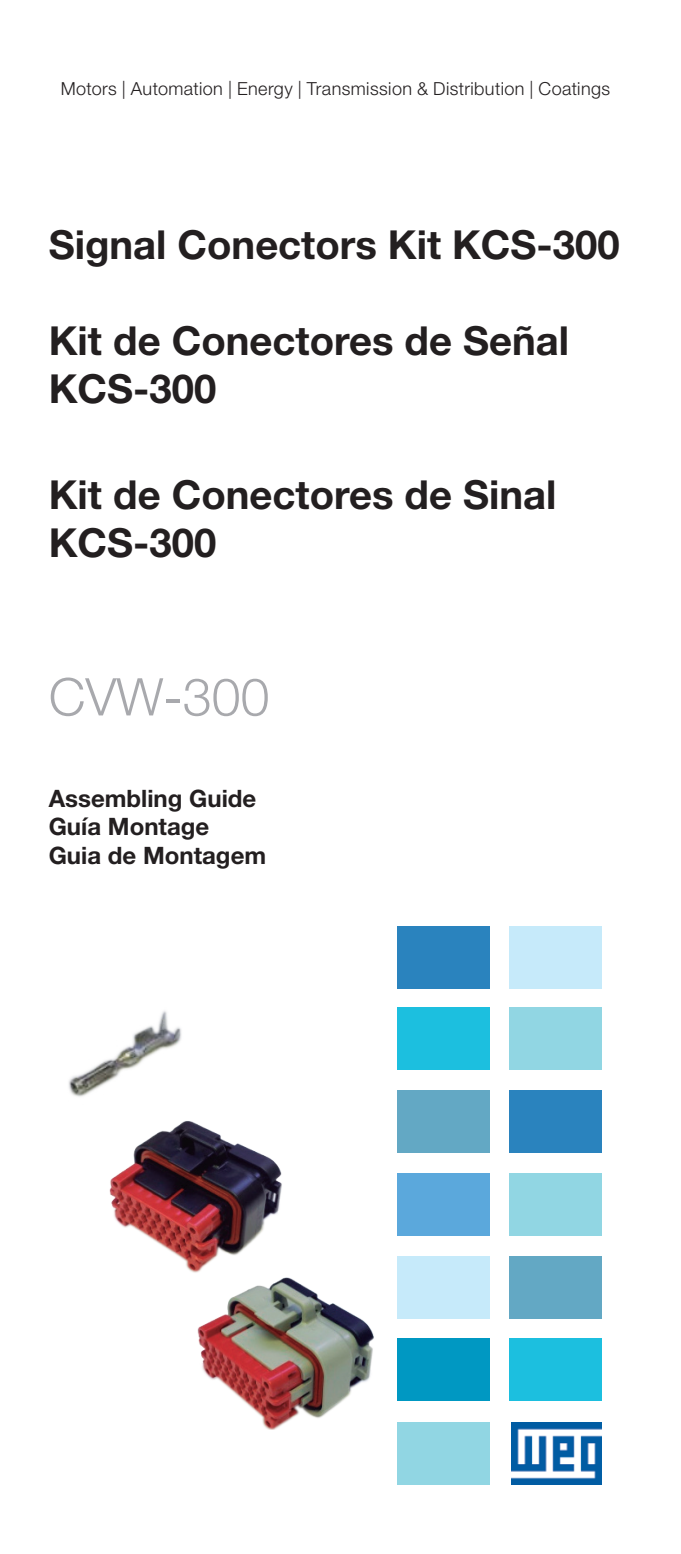
<style>
.page{position:relative;width:681px;height:1554px;background:#fff}
.page>*{position:absolute;margin:0;border:0;box-sizing:border-box;transform-origin:0 0}
.Capa_-_Produto__cinz{font:300 52px "Helvetica Neue LT Pro";color:#a8a9ad}
.Capa_-_Titulo_Geral{font:700 40px/48px "Helvetica Neue LT Pro";color:#231f20}
.Capa_-_Subtitulo{font:700 24px "Helvetica Neue LT Pro";color:#231f20}
.Motors___Automation{font:300 18px "Helvetica Neue LT Pro";letter-spacing:.025em;color:#231f20}
</style>
<div class="page">
<img style="left:68px;top:1011px;width:114px;height:86px">
<img style="left:109px;top:1121px;width:173px;height:152px">
<img style="left:197px;top:1277px;width:177px;height:152px">
<div style="left:397px;top:1090px;width:93px;height:63px;background:#63a8c4"></div>
<div style="left:397px;top:926px;width:93px;height:62px;background:#2a83be"></div>
<div style="left:508px;top:1090px;width:93px;height:63px;background:#2a83be"></div>
<div style="left:508px;top:926px;width:93px;height:62px;background:#c6eafa"></div>
<div style="left:397px;top:1173px;width:93px;height:63px;background:#5ba8dc"></div>
<div style="left:397px;top:1007px;width:93px;height:62px;background:#1cbfdf"></div>
<div style="left:508px;top:1173px;width:93px;height:63px;background:#91d6e3"></div>
<div style="left:508px;top:1007px;width:93px;height:62px;background:#91d6e3"></div>
<div style="left:397px;top:1255px;width:93px;height:63px;background:#c6eafa"></div>
<div style="left:508px;top:1255px;width:93px;height:63px;background:#63a8c4"></div>
<div style="left:397px;top:1337px;width:93px;height:63px;background:#0098c2"></div>
<div style="left:508px;top:1337px;width:93px;height:63px;background:#1cbfdf"></div>
<div style="left:397px;top:1421px;width:93px;height:63px;background:#91d6e3"></div>
<img style="left:511px;top:1422px;width:90px;height:62px">
<p class="Motors___Automation" style="left:61px;top:78px;width:550px">Motors | Automation | Energy | Transmission &amp; Distribution | Coatings</p>
<p class="Capa_-_Titulo_Geral" style="left:49px;top:220px;width:572px">Signal Conectors Kit KCS-300</p>
<p class="Capa_-_Titulo_Geral" style="left:49px;top:316px;width:521px">Kit de Conectores de Señal<br>KCS-300</p>
<p class="Capa_-_Titulo_Geral" style="left:49px;top:469px;width:509px">Kit de Conectores de Sinal<br>KCS-300</p>
<p class="Capa_-_Produto__cinz" style="left:49px;top:665px;width:222px">CVW-300</p>
<p class="Capa_-_Subtitulo" style="left:49px;top:783px;width:209px">Assembling Guide</p>
<p class="Capa_-_Subtitulo" style="left:49px;top:811px;width:162px">Guía Montage</p>
<p class="Capa_-_Subtitulo" style="left:49px;top:840px;width:219px">Guia de Montagem</p>
</div>
